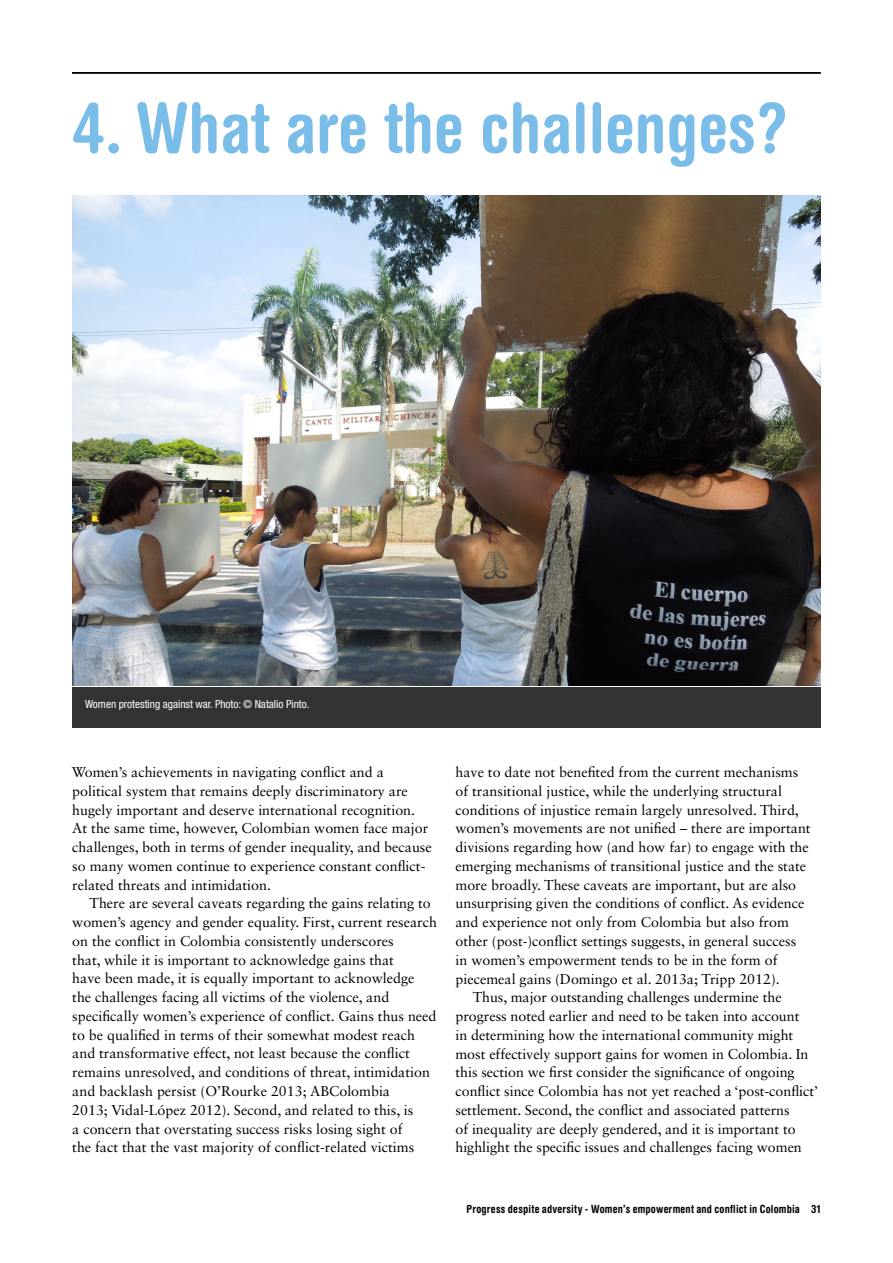
<style>
.page{position:relative;width:893px;height:1263px;background:#fff}
.page>*{position:absolute;margin:0;border:0;box-sizing:border-box;transform-origin:0 0}
.t1{font:700 condensed 69px "Helvetica Rounded LT Std";color:#79bde8}
.t2{font:14.25px/18.8px "Sabon LT Std";color:#000}
.t3{font:700 condensed 11.25px "Helvetica Rounded LT Std";letter-spacing:.02em;color:#000}
.t4{font:condensed 11.25px "Helvetica Neue LT Std";color:#fff}
</style>
<div class="page">
<hr style="left:72px;top:72px;width:749px;height:2px;background:#000">
<img style="left:72px;top:196px;width:749px;height:489px">
<div style="left:72px;top:688px;width:749px;height:40px;background:#333"></div>
<h1 class="t1" style="left:72px;top:86px;width:718px">4. What are the challenges?</h1>
<p class="t4" style="left:85px;top:698px;width:226px">Women protesting against war. Photo: © Natalio Pinto.</p>
<p class="t2" style="left:72px;top:763px;width:362px">Women’s achievements in navigating conflict and a political system that remains deeply discriminatory are hugely important and deserve international recognition.<br>At the same time, however, Colombian women face major challenges, both in terms of gender inequality, and because so many women continue to experience constant conflict&shy;related threats and intimidation.</p>
<p class="t2" style="left:72px;top:894px;width:366px;text-indent:17px">There are several caveats regarding the gains relating to women’s agency and gender equality. First, current research on the conflict in Colombia consistently underscores<br>that, while it is important to acknowledge gains that<br>have been made, it is equally important to acknowledge the challenges facing all victims of the violence, and specifically women’s experience of conflict. Gains thus need to be qualified in terms of their somewhat modest reach and transformative effect, not least because the conflict remains unresolved, and conditions of threat, intimidation and backlash persist (O’Rourke 2013; ABColombia<br>2013; Vidal-López 2012). Second, and related to this, is<br>a concern that overstating success risks losing sight of<br>the fact that the vast majority of conflict-related victims</p>
<p class="t2" style="left:455px;top:763px;width:344px">have to date not benefited from the current mechanisms</p>
<p class="t2" style="left:455px;top:781px;width:328px">of transitional justice, while the underlying structural</p>
<p class="t2" style="left:455px;top:800px;width:345px">conditions of injustice remain largely unresolved. Third,</p>
<p class="t2" style="left:455px;top:819px;width:357px">women’s movements are not unified – there are important</p>
<p class="t2" style="left:455px;top:838px;width:355px">divisions regarding how (and how far) to engage with the</p>
<p class="t2" style="left:455px;top:856px;width:352px">emerging mechanisms of transitional justice and the state</p>
<p class="t2" style="left:455px;top:875px;width:342px">more broadly. These caveats are important, but are also</p>
<p class="t2" style="left:455px;top:894px;width:350px">unsurprising given the conditions of conflict. As evidence</p>
<p class="t2" style="left:455px;top:913px;width:335px">and experience not only from Colombia but also from</p>
<p class="t2" style="left:455px;top:931px;width:342px">other (post-)conflict settings suggests, in general success</p>
<p class="t2" style="left:455px;top:950px;width:323px">in women’s empowerment tends to be in the form of</p>
<p class="t2" style="left:455px;top:969px;width:326px">piecemeal gains (Domingo et al. 2013a; Tripp 2012).</p>
<p class="t2" style="left:473px;top:988px;width:310px">Thus, major outstanding challenges undermine the</p>
<p class="t2" style="left:455px;top:1006px;width:345px">progress noted earlier and need to be taken into account</p>
<p class="t2" style="left:455px;top:1025px;width:339px">in determining how the international community might</p>
<p class="t2" style="left:455px;top:1044px;width:354px">most effectively support gains for women in Colombia. In</p>
<p class="t2" style="left:455px;top:1063px;width:341px">this section we first consider the significance of ongoing</p>
<p class="t2" style="left:455px;top:1081px;width:364px">conflict since Colombia has not yet reached a ‘post-conflict’</p>
<p class="t2" style="left:455px;top:1100px;width:336px">settlement. Second, the conflict and associated patterns</p>
<p class="t2" style="left:455px;top:1119px;width:342px">of inequality are deeply gendered, and it is important to</p>
<p class="t2" style="left:455px;top:1138px;width:348px">highlight the specific issues and challenges facing women</p>
<p class="t3" style="left:467px;top:1202px;width:356px">Progress despite adversity - Women’s empowerment and conflict in Colombia 31</p>
</div>
